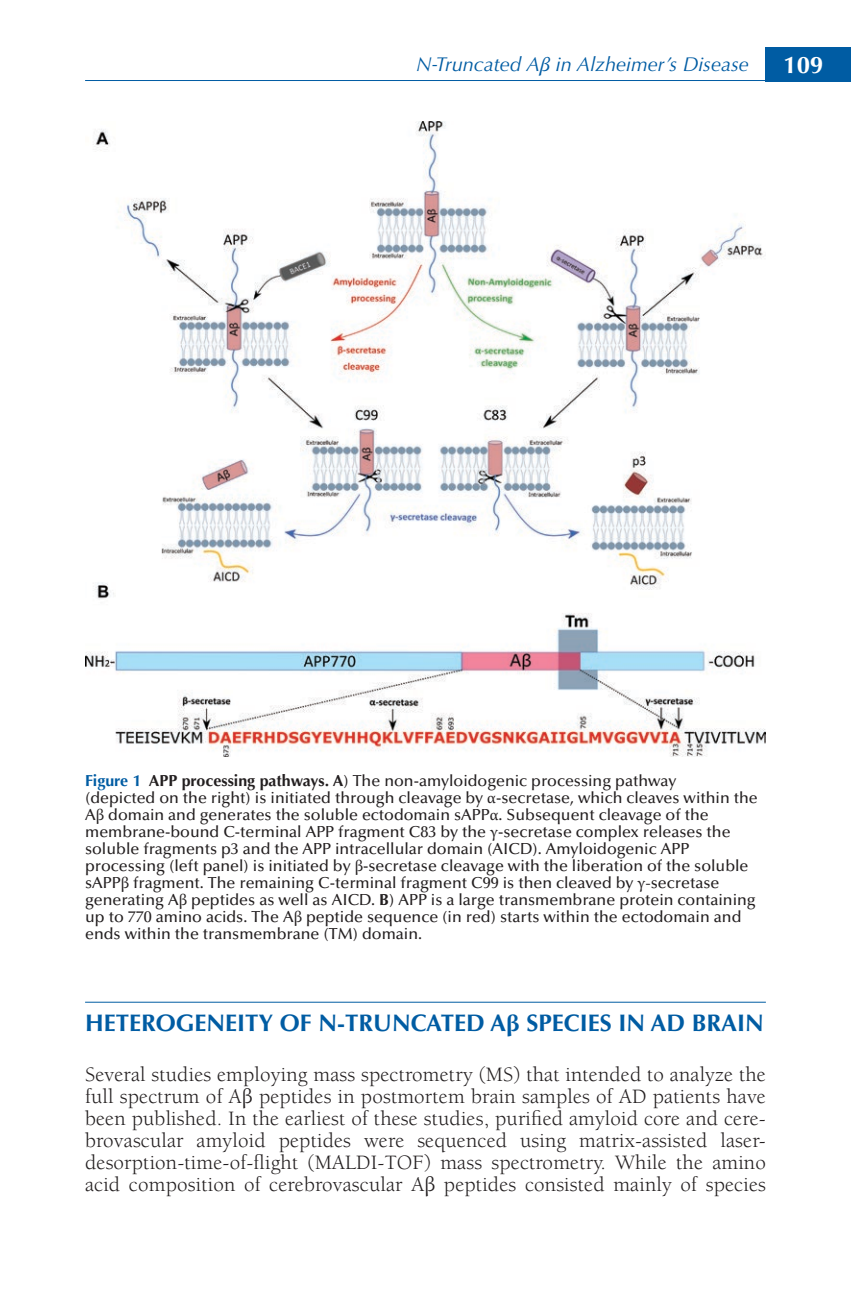
<style>
.page{position:relative;width:851px;height:1304px;background:#fff}
.page>*{position:absolute;margin:0;border:0;box-sizing:border-box;transform-origin:0 0}
.t1{font:700 24px "Optima LT Std";color:#005ca3}
.t2{font:700 24px "Optima LT Std";color:#fff}
.t3{font:21px/22px "Berkeley Std";letter-spacing:.01em;color:#231f20;text-align:justify}
.t4{font:italic 20px "Optima LT Std";color:#005ca3}
.t5{font:500 16px/17px "Optima LT Std";color:#231f20}
.s1{font-family:"Warnock Pro"}
.s2{font-weight:700;color:#005ca3}
.s3{font-weight:700}
.s4{font-family:"Warnock Pro";font-weight:400}
.s5{font-weight:400}
.s6{font-family:"Warnock Pro";font-weight:300}
</style>
<div class="page">
<div style="left:765px;top:47px;width:85px;height:34px;background:#005ca3"></div>
<hr style="left:85px;top:80px;width:765px;height:1px;background:#005ca3">
<hr style="left:85px;top:1002px;width:680px;height:1px;background:#005ca3">
<img style="left:85px;top:121px;width:680px;height:636px">
<p class="t4" style="left:416px;top:53px;width:334px">N-Truncated A<span class="s1">β</span> in Alzheimer’s Disease</p>
<h1 class="t2" style="left:783px;top:51px;width:42px">109</h1>
<p class="t5" style="left:85px;top:772px;width:674px"><span class="s2">Figure 1</span> <span class="s3">APP processing pathways. A</span>) The non-amyloidogenic processing pathway<br>(depicted on the right) is initiated through cleavage by <span class="s4">α</span>-secretase, which cleaves within the A<span class="s4">β</span> domain and generates the soluble ectodomain sAPP<span class="s4">α</span>. Subsequent cleavage of the membrane-bound C-terminal APP fragment C83 by the <span class="s4">γ</span>-secretase complex releases the soluble fragments p3 and the APP intracellular domain (AICD). Amyloidogenic APP processing (left panel) is initiated by <span class="s4">β</span>-secretase cleavage with the liberation of the soluble sAPP<span class="s4">β</span> fragment. The remaining C-terminal fragment C99 is then cleaved by <span class="s4">γ</span><span class="s5">-</span>secretase generating A<span class="s4">β</span> peptides as well as AICD. <span class="s3">B</span>) APP is a large transmembrane protein containing up to 770 amino acids. The A<span class="s4">β</span> peptide sequence (in red) starts within the ectodomain and ends within the transmembrane (TM) domain.</p>
<h1 class="t1" style="left:85px;top:1009px;width:680px">HETEROGENEITY OF N-TRUNCATED A<span class="s1">β</span> SPECIES IN AD BRAIN</h1>
<p class="t3" style="left:85px;top:1064px;width:682px">Several studies employing mass spectrometry (MS) that intended to analyze the full spectrum of A<span class="s6">β</span> peptides in postmortem brain samples of AD patients have been published. In the earliest of these studies, purified amyloid core and cere&shy;brovascular amyloid peptides were sequenced using matrix-assisted laser&shy;desorption-time-of-flight (MALDI-TOF) mass spectrometry. While the amino acid composition of cerebrovascular A<span class="s6">β</span> peptides consisted mainly of species</p>
</div>
